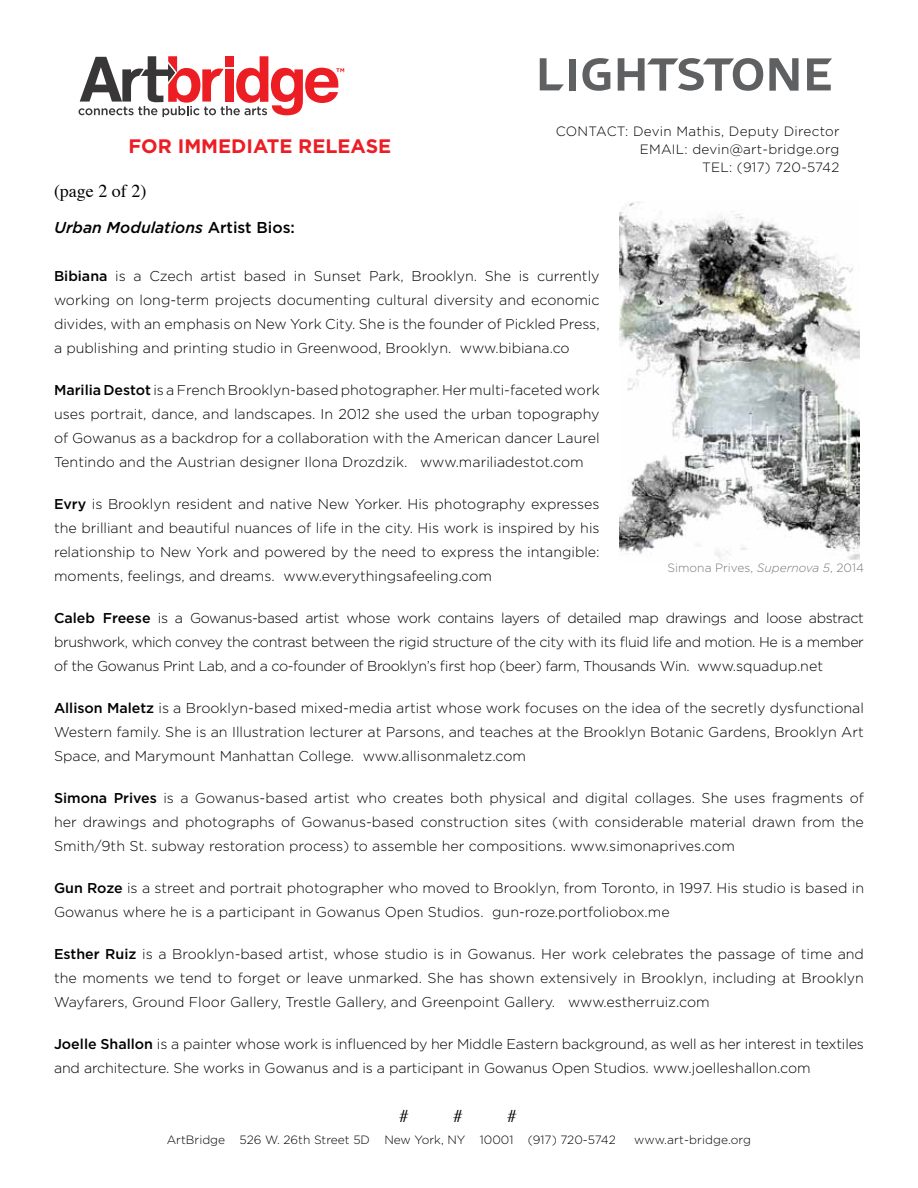
<style>
.page{position:relative;width:918px;height:1188px;background:#fff}
.page>*{position:absolute;margin:0;border:0;box-sizing:border-box;transform-origin:0 0}
.t1{font:700 19.5px "Gotham";color:#ec1d24}
.t2{font:18px "Times";color:#000}
.t3{font:italic 500 15.75px "Gotham";color:#000}
.t4{font:300 14.25px/24px "Gotham";color:#000;text-align:justify}
.t5{font:300 13.5px/18px "Gotham";letter-spacing:.02em;color:#000;text-align:right}
.t6{font:300 12px "Gotham";color:#000}
.t7{font:300 12px "Gotham";color:#77787b}
.s1{font-style:normal}
.s2{font-weight:500}
.s3{font-style:italic}
</style>
<div class="page">
<svg style="left:79px;top:56px;width:265px;height:61px"></svg>
<svg style="left:769px;top:58px;width:30px;height:33px"></svg>
<div style="left:569px;top:59px;width:7px;height:32px;background:#5f6062"></div>
<svg style="left:582px;top:58px;width:28px;height:33px"></svg>
<svg style="left:540px;top:58px;width:24px;height:32px"></svg>
<svg style="left:807px;top:58px;width:25px;height:32px"></svg>
<svg style="left:618px;top:58px;width:145px;height:33px"></svg>
<img style="left:620px;top:202px;width:240px;height:360px">
<h1 class="t1" style="left:128px;top:135px;width:264px">FOR IMMEDIATE RELEASE</h1>
<p class="t5" style="left:556px;top:122px;width:285px">CONTACT: Devin Mathis, Deputy Director<br>EMAIL: devin@art-bridge.org<br>TEL: (917) 720-5742</p>
<p class="t2" style="left:54px;top:174px;width:94px">(page 2 of 2)</p>
<p class="t3" style="left:54px;top:218px;width:242px">Urban Modulations <span class="s1">Artist Bios:</span></p>
<p class="t4" style="left:54px;top:264px;width:547px"><span class="s2">Bibiana</span> is a Czech artist based in Sunset Park, Brooklyn. She is currently working on long-term projects documenting cultural diversity and economic divides, with an emphasis on New York City. She is the founder of Pickled Press, a publishing and printing studio in Greenwood, Brooklyn. www.bibiana.co</p>
<p class="t4" style="left:54px;top:378px;width:547px"><span class="s2">Marilia Destot</span> is a French Brooklyn-based photographer. Her multi-faceted work uses portrait, dance, and landscapes. In 2012 she used the urban topography of Gowanus as a backdrop for a collaboration with the American dancer Laurel Tentindo and the Austrian designer Ilona Drozdzik. www.mariliadestot.com</p>
<p class="t4" style="left:54px;top:492px;width:547px"><span class="s2">Evry</span> is Brooklyn resident and native New Yorker. His photography expresses the brilliant and beautiful nuances of life in the city. His work is inspired by his relationship to New York and powered by the need to express the intangible: moments, feelings, and dreams. www.everythingsafeeling.com</p>
<p class="t4" style="left:54px;top:606px;width:812px"><span class="s2">Caleb Freese</span> is a Gowanus-based artist whose work contains layers of detailed map drawings and loose abstract brushwork, which convey the contrast between the rigid structure of the city with its fluid life and motion. He is a member of the Gowanus Print Lab, and a co-founder of Brooklyn’s first hop (beer) farm, Thousands Win. www.squadup.net</p>
<p class="t4" style="left:54px;top:696px;width:811px"><span class="s2">Allison Maletz</span> is a Brooklyn-based mixed-media artist whose work focuses on the idea of the secretly dysfunctional Western family. She is an Illustration lecturer at Parsons, and teaches at the Brooklyn Botanic Gardens, Brooklyn Art Space, and Marymount Manhattan College. www.allisonmaletz.com</p>
<p class="t4" style="left:54px;top:786px;width:811px"><span class="s2">Simona Prives</span> is a Gowanus-based artist who creates both physical and digital collages. She uses fragments of her drawings and photographs of Gowanus-based construction sites (with considerable material drawn from the Smith/9th St. subway restoration process) to assemble her compositions. www.simonaprives.com</p>
<p class="t4" style="left:54px;top:876px;width:812px"><span class="s2">Gun Roze</span> is a street and portrait photographer who moved to Brooklyn, from Toronto, in 1997. His studio is based in<br>Gowanus where he is a participant in Gowanus Open Studios. gun-roze.portfoliobox.me</p>
<p class="t4" style="left:54px;top:942px;width:812px"><span class="s2">Esther Ruiz</span> is a Brooklyn-based artist, whose studio is in Gowanus. Her work celebrates the passage of time and the moments we tend to forget or leave unmarked. She has shown extensively in Brooklyn, including at Brooklyn Wayfarers, Ground Floor Gallery, Trestle Gallery, and Greenpoint Gallery. www.estherruiz.com</p>
<p class="t4" style="left:54px;top:1032px;width:812px"><span class="s2">Joelle Shallon</span> is a painter whose work is influenced by her Middle Eastern background, as well as her interest in textiles and architecture. She works in Gowanus and is a participant in Gowanus Open Studios. www.joelleshallon.com</p>
<p class="t7" style="left:668px;top:561px;width:198px">Simona Prives, <span class="s3">Supernova 5</span>, 2014</p>
<p class="t2" style="left:400px;top:1099px;width:10px">#</p>
<p class="t2" style="left:454px;top:1099px;width:10px">#</p>
<p class="t2" style="left:508px;top:1099px;width:10px">#</p>
<p class="t6" style="left:167px;top:1133px;width:450px">ArtBridge 526 W. 26th Street 5D New York, NY 10001 (917) 720-5742</p>
<p class="t6" style="left:634px;top:1133px;width:119px">www.art-bridge.org</p>
</div>
